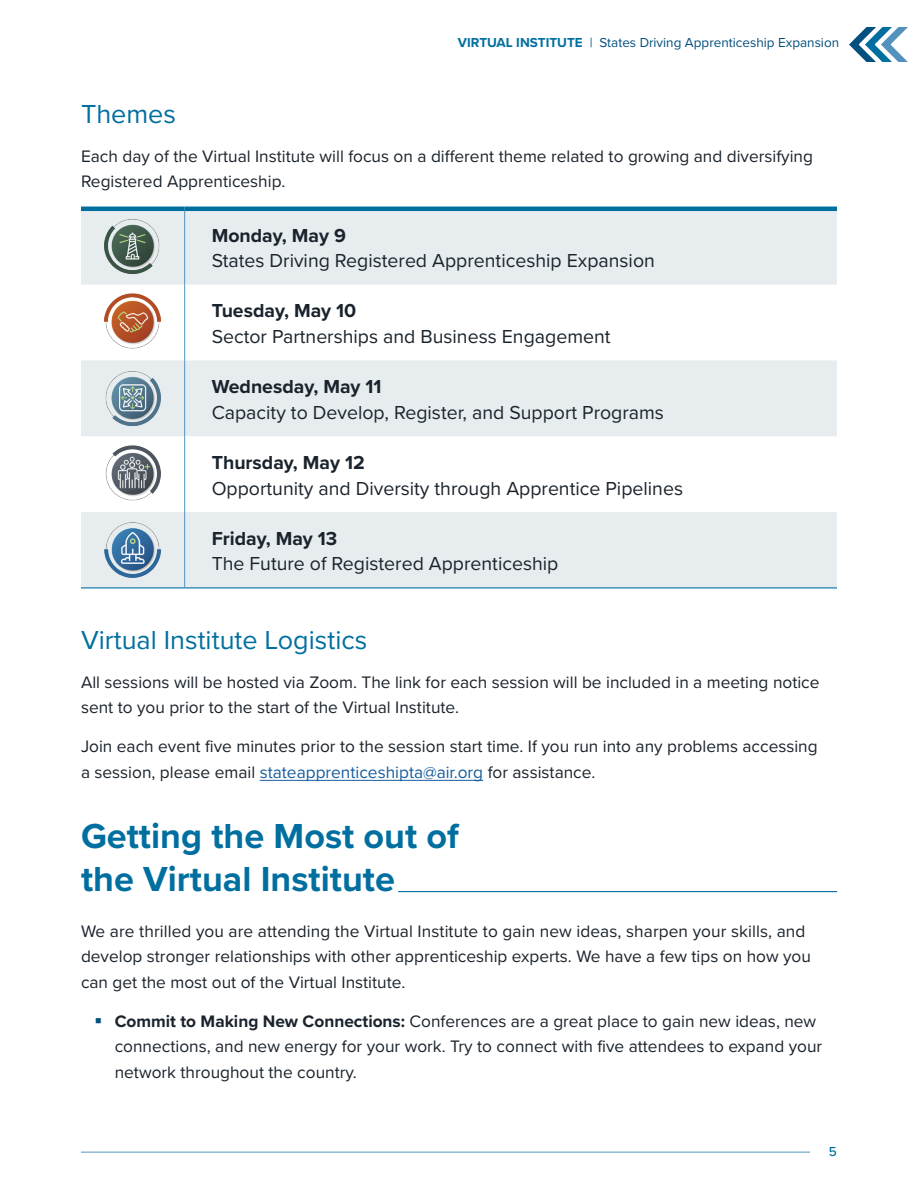
<style>
.page{position:relative;width:918px;height:1188px;background:#fff}
.page>*{position:absolute;margin:0;border:0;box-sizing:border-box;transform-origin:0 0}
.t1{font:700 36px/43.2px "Proxima Nova";color:#006fa0}
.t2{font:27px "Proxima Nova";color:#006fa0}
.t3{font:19.5px "Proxima Nova";color:#1a232c}
.t4{font:700 19.5px "Proxima Nova";color:#1a232c}
.t5{font:17.25px/25.5px "Proxima Nova";color:#1a232c}
.t6{font:13.5px "Proxima Nova";color:#034f7e}
.t7{font:500 13.5px "Proxima Nova";color:#006fa0}
.s1{font-weight:700;color:#006fa0}
.s2{color:#175d9e}
.s3{font-weight:700}
</style>
<div class="page">
<svg style="left:849px;top:28px;width:58px;height:34px"></svg>
<hr style="left:81px;top:1152px;width:729px;height:1px;background:#5292bd">
<hr style="left:260px;top:780px;width:223px;height:1px;background:#175d9e">
<hr style="left:398px;top:891px;width:439px;height:1px;background:#006fa0">
<svg style="left:81px;top:211px;width:756px;height:376px;fill:#e7ecef"></svg>
<hr style="left:184px;top:211px;width:1px;height:74px;background:#5292bd">
<hr style="left:184px;top:285px;width:1px;height:75px;background:#5292bd">
<hr style="left:184px;top:360px;width:1px;height:76px;background:#5292bd">
<hr style="left:184px;top:436px;width:1px;height:76px;background:#5292bd">
<hr style="left:184px;top:512px;width:1px;height:75px;background:#5292bd">
<hr style="left:81px;top:207px;width:104px;height:4px;background:#006fa0">
<hr style="left:185px;top:207px;width:652px;height:4px;background:#006fa0">
<hr style="left:81px;top:587px;width:104px;height:1px;background:#006fa0">
<hr style="left:185px;top:587px;width:652px;height:1px;background:#006fa0">
<img style="left:101px;top:216px;width:64px;height:62px">
<img style="left:101px;top:291px;width:64px;height:63px">
<img style="left:101px;top:367px;width:64px;height:63px">
<img style="left:101px;top:443px;width:64px;height:62px">
<img style="left:101px;top:519px;width:64px;height:62px">
<p class="t6" style="left:458px;top:33px;width:383px"><span class="s1">VIRTUAL INSTITUTE</span> | States Driving Apprenticeship Expansion</p>
<h3 class="t2" style="left:81px;top:93px;width:97px">Themes</h3>
<p class="t5" style="left:81px;top:142px;width:734px">Each day of the Virtual Institute will focus on a different theme related to growing and diversifying<br>Registered Apprenticeship.</p>
<h4 class="t4" style="left:212px;top:221px;width:136px">Monday, May 9</h4>
<p class="t3" style="left:212px;top:246px;width:445px">States Driving Registered Apprenticeship Expansion</p>
<h4 class="t4" style="left:212px;top:296px;width:146px">Tuesday, May 10</h4>
<p class="t3" style="left:212px;top:322px;width:400px">Sector Partnerships and Business Engagement</p>
<h4 class="t4" style="left:212px;top:372px;width:171px">Wednesday, May 11</h4>
<p class="t3" style="left:212px;top:398px;width:454px">Capacity to Develop, Register, and Support Programs</p>
<h4 class="t4" style="left:212px;top:448px;width:155px">Thursday, May 12</h4>
<p class="t3" style="left:212px;top:474px;width:473px">Opportunity and Diversity through Apprentice Pipelines</p>
<h4 class="t4" style="left:212px;top:524px;width:127px">Friday, May 13</h4>
<p class="t3" style="left:212px;top:549px;width:348px">The Future of Registered Apprenticeship</p>
<h3 class="t2" style="left:81px;top:620px;width:288px">Virtual Institute Logistics</h3>
<p class="t5" style="left:81px;top:668px;width:740px">All sessions will be hosted via Zoom. The link for each session will be included in a meeting notice sent to you prior to the start of the Virtual Institute.</p>
<p class="t5" style="left:81px;top:733px;width:738px">Join each event five minutes prior to the session start time. If you run into any problems accessing a session, please email <span class="s2">stateapprenticeshipta@air.org</span> for assistance.</p>
<h2 class="t1" style="left:81px;top:813px;width:379px">Getting the Most out of the Virtual Institute</h2>
<p class="t5" style="left:81px;top:918px;width:732px">We are thrilled you are attending the Virtual Institute to gain new ideas, sharpen your skills, and develop stronger relationships with other apprenticeship experts. We have a few tips on how you can get the most out of the Virtual Institute.</p>
<p class="t5" style="left:115px;top:1008px;width:709px"><span class="s3">Commit to Making New Connections:</span> Conferences are a great place to gain new ideas, new connections, and new energy for your work. Try to connect with five attendees to expand your network throughout the country.</p>
<p class="t7" style="left:829px;top:1141px;width:10px">5</p>
</div>
